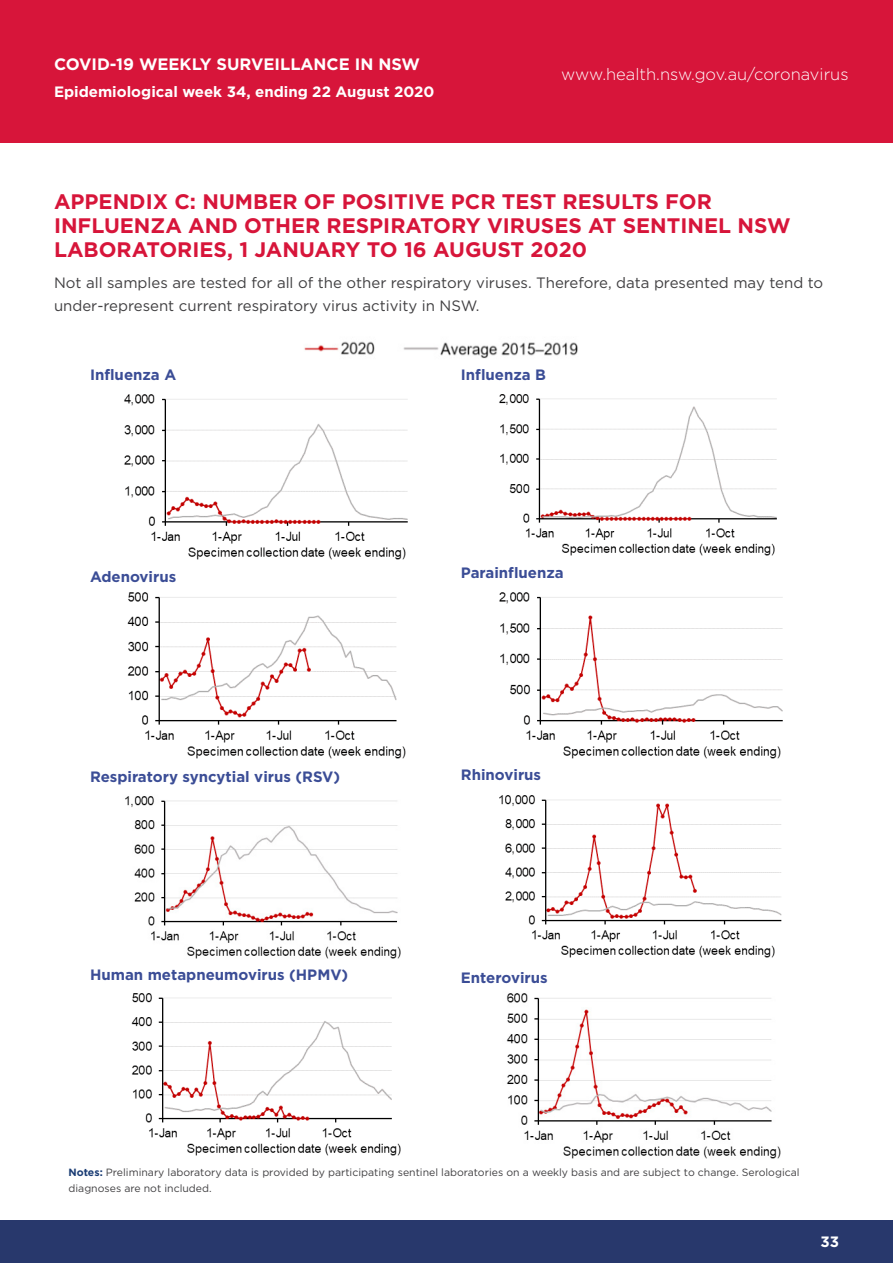
<style>
.page{position:relative;width:893px;height:1263px;background:#fff}
.page>*{position:absolute;margin:0;border:0;box-sizing:border-box;transform-origin:0 0}
.t1{font:700 21px/24px "Gotham";color:#d7153a}
.t2{font:300 16.5px "Gotham";color:#fff}
.t3{font:700 16.5px "Gotham";color:#fff}
.t4{font:15px/22.5px "Gotham";color:#414042}
.t5{font:700 15px "Gotham";color:#3b4d96}
.t6{font:700 15px "Gotham";color:#fff}
.t7{font:10.5px/16.5px "Gotham";color:#414042}
.s1{font-weight:700;color:#1a3c74}
</style>
<div class="page">
<div style="left:0;top:0;width:893px;height:143px;background:#d7153a"></div>
<div style="left:0;top:1220px;width:893px;height:43px;background:#28386c"></div>
<img style="left:124px;top:394px;width:284px;height:166px">
<img style="left:499px;top:394px;width:278px;height:162px">
<img style="left:127px;top:592px;width:279px;height:167px">
<img style="left:499px;top:592px;width:284px;height:167px">
<img style="left:125px;top:796px;width:276px;height:163px">
<img style="left:131px;top:993px;width:270px;height:163px">
<img style="left:506px;top:993px;width:275px;height:166px">
<img style="left:499px;top:795px;width:283px;height:163px">
<img style="left:304px;top:341px;width:274px;height:18px">
<h2 class="t3" style="left:54px;top:55px;width:368px">COVID-19 WEEKLY SURVEILLANCE IN NSW</h2>
<h3 class="t6" style="left:54px;top:83px;width:382px">Epidemiological week 34, ending 22 August 2020</h3>
<h2 class="t2" style="left:561px;top:65px;width:289px">www.health.nsw.gov.au/coronavirus</h2>
<h1 class="t1" style="left:54px;top:189px;width:738px">APPENDIX C: NUMBER OF POSITIVE PCR TEST RESULTS FOR<br>INFLUENZA AND OTHER RESPIRATORY VIRUSES AT SENTINEL NSW<br>LABORATORIES, 1 JANUARY TO 16 AUGUST 2020</h1>
<h3 class="t4" style="left:54px;top:272px;width:771px">Not all samples are tested for all of the other respiratory viruses. Therefore, data presented may tend to under-represent current respiratory virus activity in NSW.</h3>
<h3 class="t5" style="left:90px;top:366px;width:88px">Influenza A</h3>
<h3 class="t5" style="left:461px;top:366px;width:87px">Influenza B</h3>
<h3 class="t5" style="left:90px;top:568px;width:88px">Adenovirus</h3>
<h3 class="t5" style="left:461px;top:564px;width:104px">Parainfluenza</h3>
<h3 class="t5" style="left:90px;top:768px;width:252px">Respiratory syncytial virus (RSV)</h3>
<h3 class="t5" style="left:461px;top:766px;width:82px">Rhinovirus</h3>
<h3 class="t5" style="left:90px;top:966px;width:260px">Human metapneumovirus (HPMV)</h3>
<h3 class="t5" style="left:461px;top:969px;width:88px">Enterovirus</h3>
<p class="t7" style="left:69px;top:1164px;width:733px"><span class="s1">Notes:</span> Preliminary laboratory data is provided by participating sentinel laboratories on a weekly basis and are subject to change. Serological diagnoses are not included.</p>
<h3 class="t6" style="left:820px;top:1233px;width:20px">33</h3>
</div>
